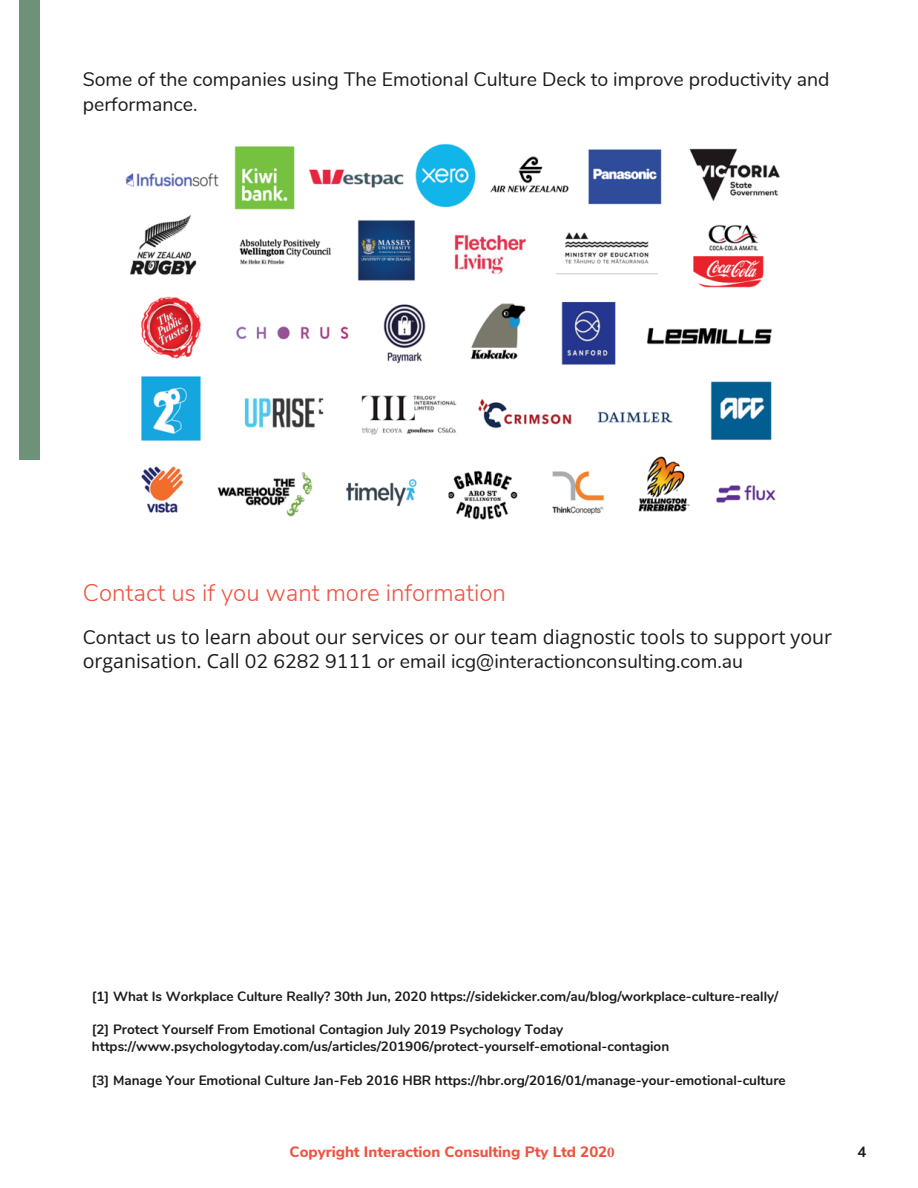
<style>
.page{position:relative;width:918px;height:1188px;background:#fff}
.page>*{position:absolute;margin:0;border:0;box-sizing:border-box;transform-origin:0 0}
.t1{font:300 24px "Nunito Sans";color:#f0533f}
.t2{font:19.5px/24.8px "Nunito";color:#1b1b1b}
.t3{font:19.5px "Open Sans";color:#1b1b1b}
.t4{font:800 15px "Nunito Sans";color:#f0533f}
.t5{font:700 15px "Nunito";color:#1b1b1b}
.t6{font:700 13.5px/16.8px "Nunito";color:#1b1b1b}
.s1{font-family:"Nunito"}
.s2{font-family:"Open Sans"}
.s3{font-family:"Minion Pro";font-weight:700}
</style>
<div class="page">
<div style="left:19px;top:0;width:20px;height:460px;background:#6e9277"></div>
<img style="left:125px;top:143px;width:655px;height:377px">
<h2 class="t2" style="left:83px;top:67px;width:748px">Some of the companies using The Emotional Culture Deck to improve productivity and performance.</h2>
<h1 class="t1" style="left:83px;top:577px;width:425px">Contact us if you want more information</h1>
<h2 class="t3" style="left:83px;top:624px;width:751px"><span class="s1">Contact us</span> to learn about our services or our team diagnostic tools to support your</h2>
<h2 class="t2" style="left:83px;top:649px;width:662px"><span class="s2">organisation. Call</span> 02 6282 9111 or email icg@interactionconsulting.com.au</h2>
<p class="t6" style="left:92px;top:988px;width:688px">[1] What Is Workplace Culture Really? 30th Jun, 2020 https://sidekicker.com/au/blog/workplace-culture-really/</p>
<p class="t6" style="left:92px;top:1022px;width:579px">[2] Protect Yourself From Emotional Contagion July 2019 Psychology Today https://www.psychologytoday.com/us/articles/201906/protect-yourself-emotional-contagion</p>
<p class="t6" style="left:92px;top:1072px;width:695px">[3] Manage Your Emotional Culture Jan-Feb 2016 HBR https://hbr.org/2016/01/manage-your-emotional-culture</p>
<p class="t4" style="left:290px;top:1141px;width:327px">Copyright Interaction Consulting Pty Ltd 202<span class="s3">0</span></p>
<p class="t5" style="left:857px;top:1141px;width:10px">4</p>
</div>
